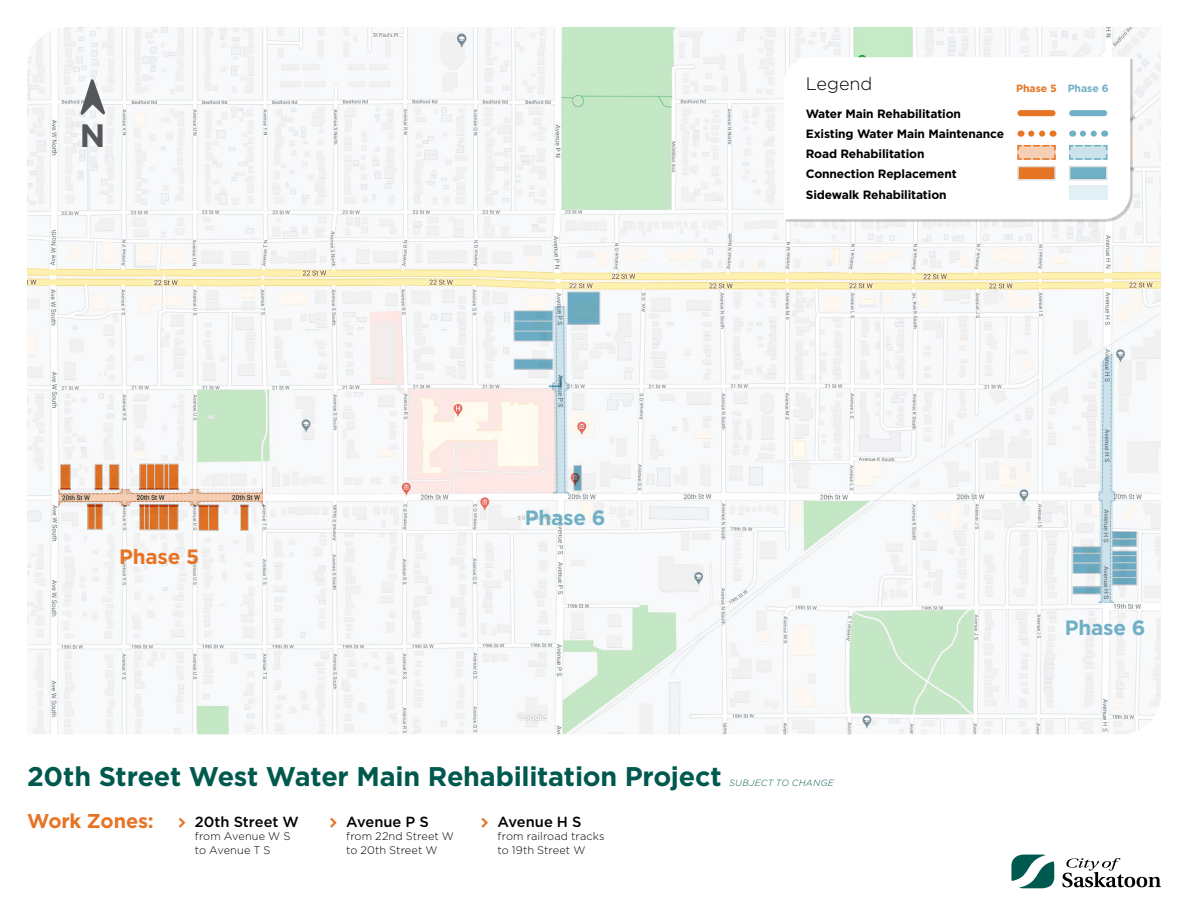
<style>
.page{position:relative;width:1188px;height:918px;background:#fff}
.page>*{position:absolute;margin:0;border:0;box-sizing:border-box;transform-origin:0 0}
.t1{font:700 32.4px "Gotham";color:#54565a}
.t2{font:700 27px "Gotham";letter-spacing:-.01em;color:#00594e}
.t3{font:700 20.7px "Gotham";letter-spacing:-.01em;color:#6fb0c7}
.t4{font:700 20.7px "Gotham";letter-spacing:-.01em;color:#e67425}
.t5{font:700 19.95px "Gotham";letter-spacing:-.01em;color:#e67425}
.t6{font:300 18px "Gotham";color:#000}
.t7{font:500 14.7px "Gotham";color:#000}
.t8{font:700 12px "Gotham";letter-spacing:-.01em;color:#000}
.t9{font:300 10.95px/13.2px "Gotham";letter-spacing:.005em;color:#000}
.t10{font:700 10.5px "Gotham";letter-spacing:-.01em;color:#e67425}
.t11{font:700 10.5px "Gotham";letter-spacing:-.01em;color:#6fb0c7}
.t12{font:italic 300 9px "Gotham";letter-spacing:.035em;color:#00594e}
</style>
<div class="page">
<img style="left:27px;top:27px;width:1134px;height:707px">
<div style="left:241px;top:505px;width:7px;height:25px;background:#df7124"></div>
<div style="left:240px;top:505px;width:9px;height:26px;border:1px solid #d5d5d5"></div>
<div style="left:209px;top:505px;width:10px;height:25px;background:#df7124"></div>
<div style="left:208px;top:505px;width:11px;height:26px;border:1px solid #d5d5d5"></div>
<div style="left:199px;top:505px;width:10px;height:25px;background:#df7124"></div>
<div style="left:198px;top:505px;width:11px;height:26px;border:1px solid #d5d5d5"></div>
<div style="left:168px;top:505px;width:10px;height:25px;background:#df7024"></div>
<div style="left:159px;top:505px;width:9px;height:25px;background:#df7124"></div>
<div style="left:158px;top:504px;width:11px;height:26px;border:1px solid #d5d5d5"></div>
<div style="left:149px;top:505px;width:10px;height:25px;background:#df7124"></div>
<div style="left:149px;top:504px;width:10px;height:26px;border:1px solid #d5d5d5"></div>
<div style="left:144px;top:505px;width:5px;height:25px;background:#dd6f23"></div>
<hr style="left:140px;top:505px;width:4px;height:25px;background:#db6e23">
<div style="left:139px;top:504px;width:6px;height:26px;border:1px solid #d5d5d5"></div>
<svg style="left:97px;top:506px;width:3px;height:22px"></svg>
<div style="left:95px;top:504px;width:7px;height:26px;border:1px solid #d5d5d5"></div>
<div style="left:88px;top:504px;width:7px;height:25px;background:#dd7024"></div>
<div style="left:60px;top:464px;width:10px;height:26px;background:#d96d22"></div>
<div style="left:60px;top:464px;width:11px;height:26px;border:1px solid #d5d5d5"></div>
<div style="left:95px;top:464px;width:7px;height:26px;background:#dc6e23"></div>
<div style="left:95px;top:464px;width:8px;height:26px;border:1px solid #d5d5d5"></div>
<div style="left:140px;top:464px;width:7px;height:25px;background:#df7124"></div>
<div style="left:140px;top:464px;width:7px;height:26px;border:1px solid #d5d5d5"></div>
<div style="left:147px;top:464px;width:8px;height:25px;background:#de7024"></div>
<div style="left:155px;top:464px;width:9px;height:25px;background:#df7124"></div>
<div style="left:154px;top:464px;width:10px;height:26px;border:1px solid #d5d5d5"></div>
<div style="left:164px;top:464px;width:5px;height:25px;background:#df7124"></div>
<div style="left:169px;top:464px;width:9px;height:25px;background:#df7124"></div>
<div style="left:168px;top:464px;width:11px;height:26px;border:1px solid #d5d5d5"></div>
<div style="left:109px;top:464px;width:10px;height:26px;background:#df7024"></div>
<div style="left:109px;top:464px;width:10px;height:26px;border:1px solid #d5d5d5"></div>
<div style="left:1073px;top:547px;width:27px;height:6px;background:#68a6bc"></div>
<div style="left:1073px;top:546px;width:27px;height:8px;border:1px solid #d5d5d5"></div>
<div style="left:1073px;top:587px;width:27px;height:7px;background:#6fb0c7"></div>
<div style="left:1112px;top:532px;width:25px;height:7px;background:#69a7bd"></div>
<div style="left:1112px;top:531px;width:25px;height:8px;border:1px solid #d5d5d5"></div>
<div style="left:1112px;top:539px;width:25px;height:7px;background:#6aa9c1"></div>
<div style="left:1112px;top:539px;width:25px;height:7px;border:1px solid #d5d5d5"></div>
<div style="left:1112px;top:551px;width:25px;height:5px;background:#6aa9c0"></div>
<div style="left:1112px;top:551px;width:25px;height:5px;border:1px solid #d5d5d5"></div>
<div style="left:1112px;top:556px;width:25px;height:7px;background:#6aa9c0"></div>
<div style="left:1112px;top:555px;width:25px;height:8px;border:1px solid #d5d5d5"></div>
<div style="left:1112px;top:563px;width:25px;height:7px;background:#6fb0c7"></div>
<div style="left:1112px;top:562px;width:25px;height:8px;border:1px solid #d5d5d5"></div>
<div style="left:1112px;top:570px;width:25px;height:8px;background:#6fb0c7"></div>
<div style="left:1112px;top:570px;width:25px;height:8px;border:1px solid #d5d5d5"></div>
<div style="left:1112px;top:578px;width:25px;height:7px;background:#68a6bc"></div>
<div style="left:1112px;top:577px;width:25px;height:8px;border:1px solid #d5d5d5"></div>
<div style="left:1073px;top:553px;width:27px;height:10px;background:#6fb0c7"></div>
<div style="left:1073px;top:553px;width:27px;height:10px;border:1px solid #d5d5d5"></div>
<div style="left:1073px;top:563px;width:27px;height:10px;background:#6fb0c7"></div>
<div style="left:1073px;top:563px;width:27px;height:11px;border:1px solid #d5d5d5"></div>
<div style="left:567px;top:292px;width:33px;height:32px;background:#6babc0"></div>
<div style="left:567px;top:292px;width:33px;height:33px;border:1px solid #d5d5d5"></div>
<div style="left:514px;top:311px;width:39px;height:10px;background:#6fb0c7"></div>
<svg style="left:576px;top:467px;width:4px;height:22px"></svg>
<div style="left:574px;top:465px;width:8px;height:26px;border:1px solid #d5d5d5"></div>
<div style="left:514px;top:321px;width:39px;height:11px;background:#6fb0c7"></div>
<div style="left:514px;top:321px;width:39px;height:11px;border:1px solid #d5d5d5"></div>
<div style="left:514px;top:331px;width:39px;height:10px;background:#6fb0c7"></div>
<div style="left:514px;top:331px;width:39px;height:10px;border:1px solid #d5d5d5"></div>
<div style="left:514px;top:359px;width:39px;height:10px;background:#6fb0c7"></div>
<div style="left:514px;top:359px;width:39px;height:11px;border:1px solid #d5d5d5"></div>
<svg style="left:59px;top:489px;width:204px;height:17px"></svg>
<svg style="left:1098px;top:352px;width:17px;height:251px"></svg>
<svg style="left:549px;top:306px;width:20px;height:187px;background:#cfdce3"></svg>
<svg style="left:1011px;top:855px;width:43px;height:33px"></svg>
<svg style="left:1062px;top:858px;width:99px;height:29px"></svg>
<svg style="left:784px;top:57px;width:346px;height:162px"></svg>
<svg style="left:1017px;top:144px;width:39px;height:16px"></svg>
<svg style="left:1068px;top:144px;width:40px;height:16px"></svg>
<div style="left:1017px;top:166px;width:39px;height:14px;background:#e67425;border:2px solid #e0e0e0"></div>
<div style="left:1069px;top:166px;width:39px;height:14px;background:#6fb0c7;border:2px solid #e0e0e0"></div>
<svg style="left:1031px;top:131px;width:16px;height:6px"></svg>
<svg style="left:1083px;top:131px;width:22px;height:6px"></svg>
<div style="left:1021px;top:110px;width:32px;height:6px;background:#e67425"></div>
<div style="left:1072px;top:110px;width:32px;height:6px;background:#6fb0c7"></div>
<div style="left:1069px;top:185px;width:39px;height:15px;background:#e2eff4"></div>
<svg style="left:69px;top:79px;width:47px;height:47px"></svg>
<p class="t1" style="left:80px;top:114px;width:27px">N</p>
<p class="t6" style="left:806px;top:73px;width:68px">Legend</p>
<p class="t8" style="left:806px;top:105px;width:157px">Water Main Rehabilitation</p>
<p class="t8" style="left:806px;top:126px;width:200px">Existing Water Main Maintenance</p>
<p class="t8" style="left:806px;top:146px;width:120px">Road Rehabilitation</p>
<p class="t8" style="left:806px;top:166px;width:152px">Connection Replacement</p>
<p class="t8" style="left:806px;top:186px;width:142px">Sidewalk Rehabilitation</p>
<p class="t10" style="left:1016px;top:81px;width:42px">Phase 5</p>
<p class="t11" style="left:1068px;top:81px;width:42px">Phase 6</p>
<p class="t4" style="left:119px;top:543px;width:82px">Phase 5</p>
<p class="t3" style="left:525px;top:504px;width:82px">Phase 6</p>
<p class="t2" style="left:27px;top:759px;width:696px">20th Street West Water Main Rehabilitation Project</p>
<p class="t5" style="left:27px;top:807px;width:128px">Work Zones:</p>
<p class="t7" style="left:195px;top:812px;width:106px">20th Street W</p>
<p class="t9" style="left:195px;top:830px;width:97px">from Avenue W S to Avenue T S</p>
<p class="t7" style="left:346px;top:812px;width:84px">Avenue P S</p>
<p class="t9" style="left:346px;top:830px;width:109px">from 22nd Street W to 20th Street W</p>
<p class="t7" style="left:498px;top:812px;width:85px">Avenue H S</p>
<p class="t9" style="left:498px;top:830px;width:108px">from railroad tracks to 19th Street W</p>
<p class="t12" style="left:729px;top:777px;width:106px">SUBJECT TO CHANGE</p>
<p class="t3" style="left:1065px;top:614px;width:82px">Phase 6</p>
</div>
